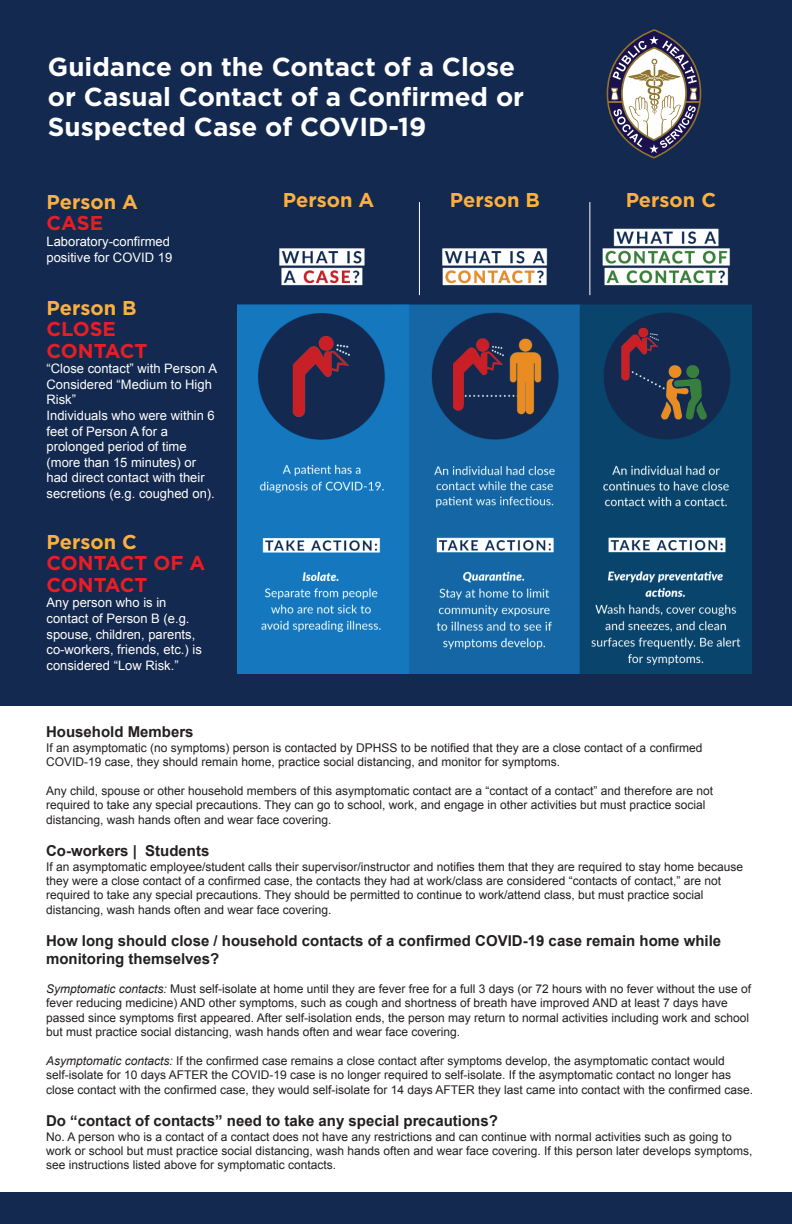
<style>
.page{position:relative;width:792px;height:1224px;background:#fff}
.page>*{position:absolute;margin:0;border:0;box-sizing:border-box;transform-origin:0 0}
.t1{font:700 26px/30px "Gotham Pro";color:#fff}
.t2{font:700 20px "Gotham Pro";color:#fbb03f}
.t3{font:700 20px/21.4px "Gotham Pro";color:#e61e25}
.t4{font:700 15px/18px "Arial";color:#231f20}
.t5{font:13px/15.6px "Arial";color:#fff}
.t6{font:12px/14.4px "Arial";color:#231f20}
.s1{font-style:italic}
</style>
<div class="page">
<div style="left:0;top:1193px;width:792px;height:31px;background:#13294f"></div>
<div style="left:0;top:0;width:792px;height:706px;background:#13294f"></div>
<svg style="left:607px;top:29px;width:94px;height:130px"></svg>
<img style="left:237px;top:212px;width:515px;height:462px">
<hr style="left:419px;top:202px;width:1px;height:93px;background:#fff">
<hr style="left:589px;top:202px;width:1px;height:93px;background:#fff">
<h1 class="t1" style="left:48px;top:51px;width:478px">Guidance on the Contact of a Close or Casual Contact of a Confirmed or<br>Suspected Case of COVID-19</h1>
<h2 class="t2" style="left:47px;top:190px;width:93px">Person A</h2>
<h2 class="t3" style="left:47px;top:212px;width:58px">CASE</h2>
<p class="t5" style="left:47px;top:234px;width:127px">Laboratory-confirmed positive for COVID 19</p>
<h2 class="t2" style="left:47px;top:296px;width:92px">Person B</h2>
<h2 class="t3" style="left:47px;top:318px;width:102px">CLOSE<br>CONTACT</h2>
<p class="t5" style="left:47px;top:361px;width:172px">“Close contact” with Person A<br>Considered “Medium to High<br>Risk”<br>Individuals who were within 6 feet of Person A for a prolonged period of time (more than 15 minutes) or had direct contact with their secretions (e.g. coughed on).</p>
<h2 class="t2" style="left:47px;top:530px;width:92px">Person C</h2>
<h2 class="t3" style="left:47px;top:552px;width:160px">CONTACT OF A<br>CONTACT</h2>
<p class="t5" style="left:47px;top:595px;width:157px">Any person who is in contact of Person B (e.g. spouse, children, parents, co-workers, friends, etc.) is considered “Low Risk.”</p>
<h2 class="t2" style="left:283px;top:188px;width:93px">Person A</h2>
<h2 class="t2" style="left:450px;top:188px;width:92px">Person B</h2>
<h2 class="t2" style="left:626px;top:188px;width:92px">Person C</h2>
<p class="t4" style="left:46px;top:724px;width:149px">Household Members</p>
<p class="t6" style="left:46px;top:740px;width:658px">If an asymptomatic (no symptoms) person is contacted by DPHSS to be notified that they are a close contact of a confirmed<br>COVID-19 case, they should remain home, practice social distancing, and monitor for symptoms.</p>
<p class="t6" style="left:46px;top:784px;width:668px">Any child, spouse or other household members of this asymptomatic contact are a “contact of a contact” and therefore are not required to take any special precautions. They can go to school, work, and engage in other activities but must practice social distancing, wash hands often and wear face covering.</p>
<p class="t4" style="left:46px;top:842px;width:165px">Co-workers | Students</p>
<p class="t6" style="left:46px;top:859px;width:698px">If an asymptomatic employee/student calls their supervisor/instructor and notifies them that they are required to stay home because they were a close contact of a confirmed case, the contacts they had at work/class are considered “contacts of contact,” are not required to take any special precautions. They should be permitted to continue to work/attend class, but must practice social distancing, wash hands often and wear face covering.</p>
<p class="t4" style="left:46px;top:932px;width:677px">How long should close / household contacts of a confirmed COVID-19 case remain home while monitoring themselves?</p>
<p class="t6" style="left:46px;top:982px;width:706px"><span class="s1">Symptomatic contacts:</span> Must self-isolate at home until they are fever free for a full 3 days (or 72 hours with no fever without the use of fever reducing medicine) AND other symptoms, such as cough and shortness of breath have improved AND at least 7 days have passed since symptoms first appeared. After self-isolation ends, the person may return to normal activities including work and school but must practice social distancing, wash hands often and wear face covering.</p>
<p class="t6" style="left:46px;top:1054px;width:708px"><span class="s1">Asymptomatic contacts:</span> If the confirmed case remains a close contact after symptoms develop, the asymptomatic contact would self-isolate for 10 days AFTER the COVID-19 case is no longer required to self-isolate. If the asymptomatic contact no longer has close contact with the confirmed case, they would self-isolate for 14 days AFTER they last came into contact with the confirmed case.</p>
<p class="t4" style="left:46px;top:1112px;width:453px">Do “contact of contacts” need to take any special precautions?</p>
<p class="t6" style="left:46px;top:1129px;width:708px">No. A person who is a contact of a contact does not have any restrictions and can continue with normal activities such as going to work or school but must practice social distancing, wash hands often and wear face covering. If this person later develops symptoms, see instructions listed above for symptomatic contacts.</p>
</div>
